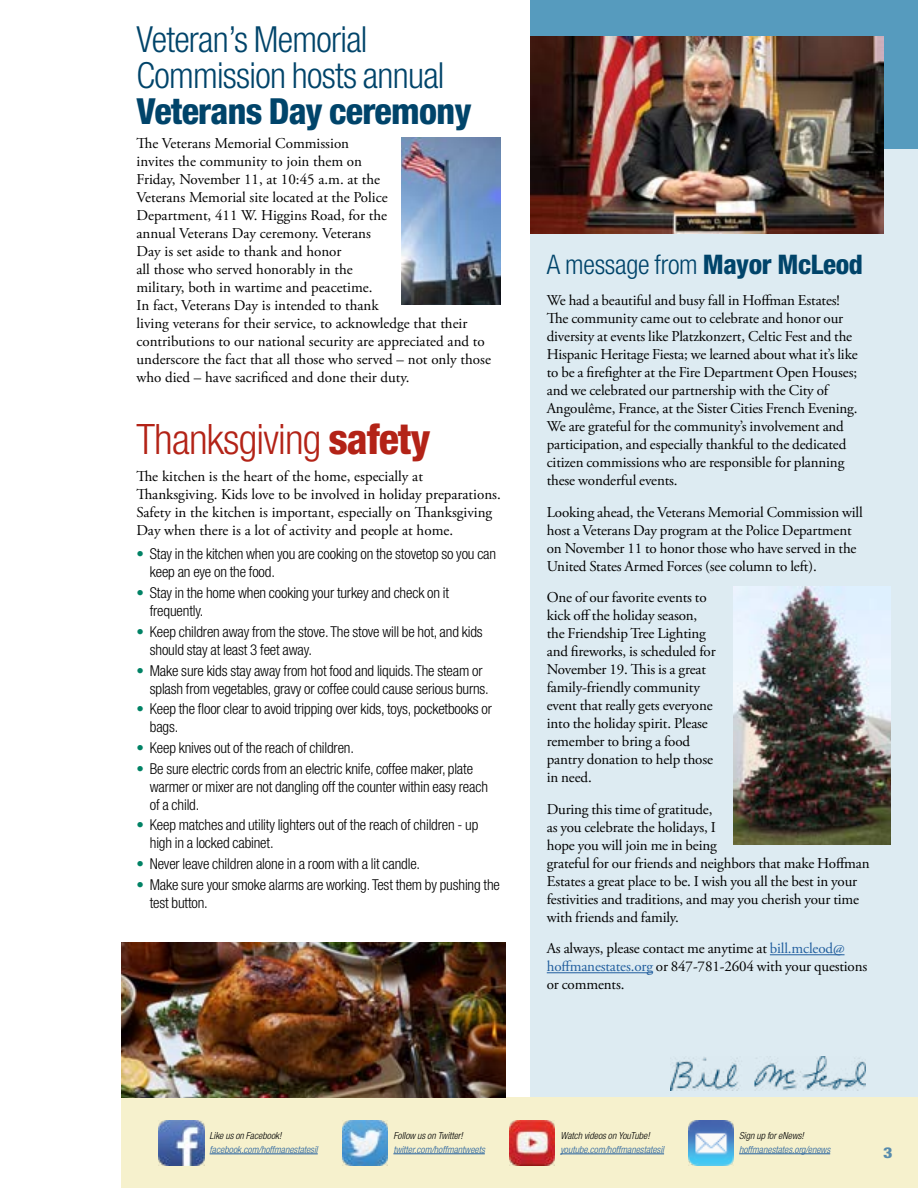
<style>
.page{position:relative;width:918px;height:1188px;background:#fff}
.page>*{position:absolute;margin:0;border:0;box-sizing:border-box;transform-origin:0 0}
.t1{font:300 condensed 42px "Helvetica Neue LT Std";letter-spacing:-.02em;color:#b32317}
.t2{font:300 condensed 36px/36px "Helvetica Neue LT Std";letter-spacing:-.02em;color:#00446a}
.t3{font:800 condensed 36px "Helvetica Neue LT Std";letter-spacing:-.02em;color:#00446a}
.t4{font:300 condensed 27px "Helvetica Neue LT Std";letter-spacing:-.01em;color:#00446a}
.t5{font:15px/18px "Adobe Garamond Pro";letter-spacing:-.01em;color:#000}
.t6{font:300 condensed 15px/18px "Helvetica Neue LT Std";letter-spacing:-.01em;color:#000}
.t7{font:800 condensed 15px "Helvetica Neue LT Std";color:#578bac;scale:1.2 1}
.t8{font:italic 300 condensed 9.75px "Helvetica Neue LT Std";letter-spacing:.005em;color:#215e9e}
.t9{font:italic 300 condensed 9.75px "Helvetica Neue LT Std";letter-spacing:.005em;color:#000}
.s1{font-weight:800}
.s2{color:#008265}
.s3{color:#215e9e}
</style>
<div class="page">
<div style="left:530px;top:0;width:388px;height:1188px;background:#ddebf2"></div>
<hr style="left:770px;top:954px;width:75px;height:1px;background:#215e9e">
<hr style="left:547px;top:972px;width:106px;height:1px;background:#215e9e">
<div style="left:530px;top:0;width:388px;height:148px;background:#569bbe"></div>
<img style="left:530px;top:36px;width:353px;height:198px">
<img style="left:671px;top:1056px;width:195px;height:34px">
<div style="left:122px;top:1098px;width:796px;height:90px;background:#f6f1cd"></div>
<hr style="left:210px;top:1154px;width:108px;height:1px;background:#215e9e">
<hr style="left:739px;top:1154px;width:91px;height:1px;background:#215e9e">
<hr style="left:393px;top:1154px;width:92px;height:1px;background:#215e9e">
<hr style="left:560px;top:1154px;width:104px;height:1px;background:#215e9e">
<img style="left:159px;top:1120px;width:45px;height:46px">
<img style="left:343px;top:1120px;width:45px;height:46px">
<img style="left:510px;top:1120px;width:45px;height:46px">
<img style="left:688px;top:1120px;width:46px;height:46px">
<img style="left:401px;top:138px;width:100px;height:167px">
<img style="left:122px;top:943px;width:384px;height:155px">
<img style="left:733px;top:586px;width:158px;height:259px">
<h2 class="t2" style="left:136px;top:21px;width:310px">Veteran’s Memorial<br>Commission hosts annual</h2>
<h2 class="t3" style="left:136px;top:89px;width:337px">Veterans Day ceremony</h2>
<p class="t5" style="left:136px;top:134px;width:356px">The Veterans Memorial Commission<br>invites the community to join them on<br>Friday, November 11, at 10:45 a.m. at the<br>Veterans Memorial site located at the Police<br>Department, 411 W. Higgins Road, for the<br>annual Veterans Day ceremony. Veterans<br>Day is set aside to thank and honor<br>all those who served honorably in the<br>military, both in wartime and peacetime.<br>In fact, Veterans Day is intended to thank<br>living veterans for their service, to acknowledge that their contributions to our national security are appreciated and to underscore the fact that all those who served – not only those who died – have sacrificed and done their duty.</p>
<h1 class="t1" style="left:136px;top:415px;width:296px">Thanksgiving <span class="s1">safety</span></h1>
<p class="t5" style="left:136px;top:467px;width:366px">The kitchen is the heart of the home, especially at Thanksgiving. Kids love to be involved in holiday preparations.<br>Safety in the kitchen is important, especially on Thanksgiving Day when there is a lot of activity and people at home.</p>
<p class="t6" style="left:150px;top:545px;width:348px;text-indent:-14px"><span class="s2">•</span> Stay in the kitchen when you are cooking on the stovetop so you can keep an eye on the food.</p>
<p class="t6" style="left:150px;top:584px;width:301px;text-indent:-14px"><span class="s2">•</span> Stay in the home when cooking your turkey and check on it frequently.</p>
<p class="t6" style="left:150px;top:622px;width:334px;text-indent:-14px"><span class="s2">•</span> Keep children away from the stove. The stove will be hot, and kids should stay at least 3 feet away.</p>
<p class="t6" style="left:136px;top:661px;width:351px;text-align:right"><span class="s2">•</span> Make sure kids stay away from hot food and liquids. The steam or splash from vegetables, gravy or coffee could cause serious burns.</p>
<p class="t6" style="left:150px;top:700px;width:344px;text-indent:-14px"><span class="s2">•</span> Keep the floor clear to avoid tripping over kids, toys, pocketbooks or bags.</p>
<p class="t6" style="left:136px;top:739px;width:217px"><span class="s2">•</span> Keep knives out of the reach of children.</p>
<p class="t6" style="left:150px;top:759px;width:340px;text-indent:-14px"><span class="s2">•</span> Be sure electric cords from an electric knife, coffee maker, plate warmer or mixer are not dangling off the counter within easy reach of a child.</p>
<p class="t6" style="left:150px;top:816px;width:330px;text-indent:-14px"><span class="s2">•</span> Keep matches and utility lighters out of the reach of children - up high in a locked cabinet.</p>
<p class="t6" style="left:136px;top:855px;width:283px"><span class="s2">•</span> Never leave children alone in a room with a lit candle.</p>
<p class="t6" style="left:150px;top:875px;width:352px;text-indent:-14px"><span class="s2">•</span> Make sure your smoke alarms are working. Test them by pushing the test button.</p>
<h3 class="t4" style="left:547px;top:249px;width:318px">A message from <span class="s1">Mayor McLeod</span></h3>
<p class="t5" style="left:547px;top:292px;width:312px">We had a beautiful and busy fall in Hoffman Estates!<br>The community came out to celebrate and honor our diversity at events like Platzkonzert, Celtic Fest and the Hispanic Heritage Fiesta; we learned about what it’s like to be a firefighter at the Fire Department Open Houses; and we celebrated our partnership with the City of Angoulême, France, at the Sister Cities French Evening.<br>We are grateful for the community’s involvement and participation, and especially thankful to the dedicated citizen commissions who are responsible for planning these wonderful events.</p>
<p class="t5" style="left:547px;top:504px;width:318px">Looking ahead, the Veterans Memorial Commission will host a Veterans Day program at the Police Department on November 11 to honor those who have served in the United States Armed Forces (see column to left).</p>
<p class="t5" style="left:547px;top:589px;width:170px">One of our favorite events to kick off the holiday season, the Friendship Tree Lighting and fireworks, is scheduled for<br>November 19. This is a great family-friendly community event that really gets everyone into the holiday spirit. Please remember to bring a food pantry donation to help those in need.</p>
<p class="t5" style="left:547px;top:801px;width:324px">During this time of gratitude,<br>as you celebrate the holidays, I<br>hope you will join me in being<br>grateful for our friends and neighbors that make Hoffman Estates a great place to be. I wish you all the best in your festivities and traditions, and may you cherish your time with friends and family.</p>
<p class="t5" style="left:547px;top:940px;width:322px">As always, please contact me anytime at <span class="s3">bill.mcleod@ hoffmanestates.org</span> or 847-781-2604 with your questions or comments.</p>
<p class="t9" style="left:210px;top:1130px;width:73px">Like us on Facebook!</p>
<p class="t8" style="left:210px;top:1144px;width:110px">facebook.com/hoffmanestatesil</p>
<p class="t9" style="left:393px;top:1130px;width:71px">Follow us on Twitter!</p>
<p class="t8" style="left:393px;top:1144px;width:93px">twitter.com/hoffmantweets</p>
<p class="t9" style="left:739px;top:1130px;width:66px">Sign up for eNews!</p>
<p class="t8" style="left:739px;top:1144px;width:93px">hoffmanestates.org/enews</p>
<p class="t9" style="left:560px;top:1130px;width:91px">Watch videos on YouTube!</p>
<p class="t8" style="left:560px;top:1144px;width:105px">youtube.com/hoffmanestatesil</p>
<p class="t7" style="left:883px;top:1144px;width:9px">3</p>
</div>
